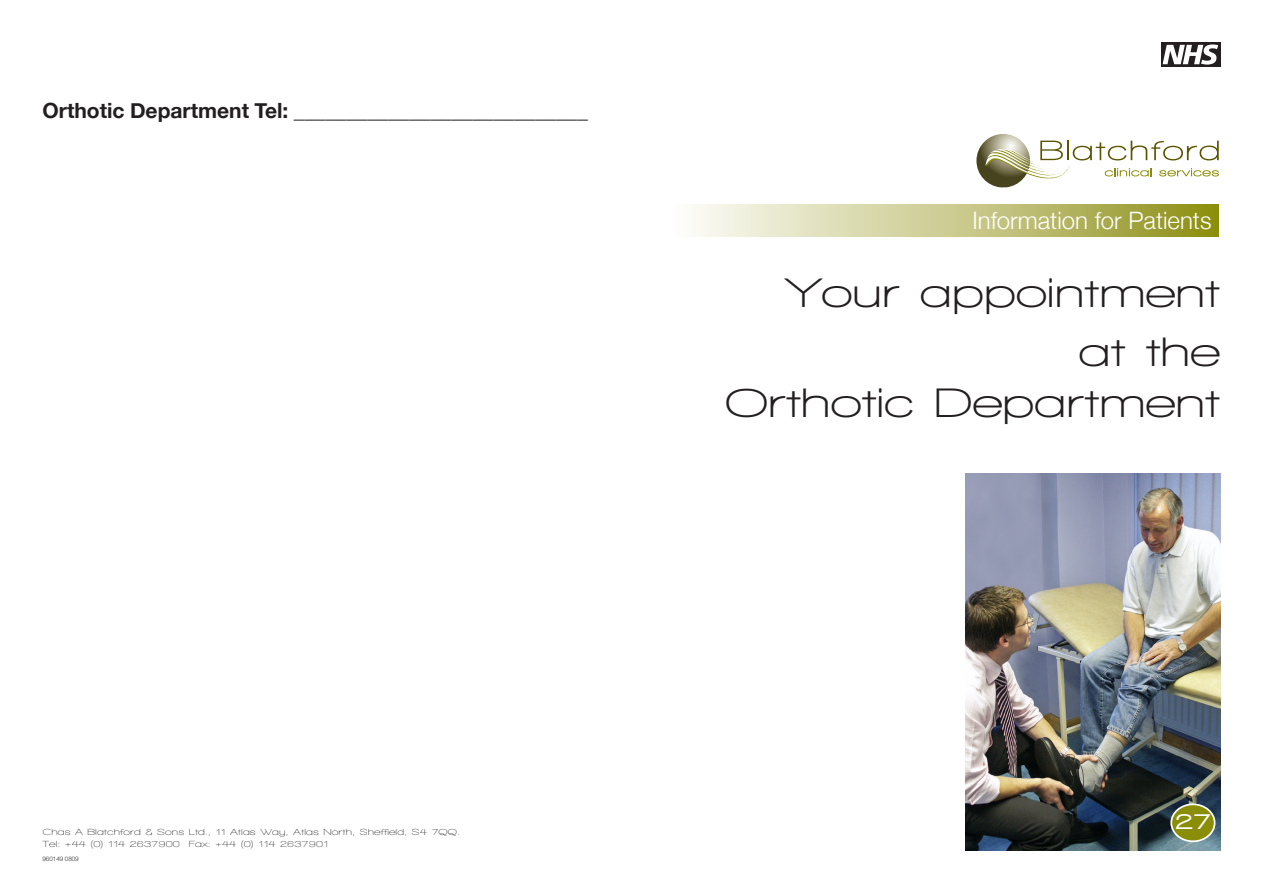
<style>
.page{position:relative;width:1263px;height:893px;background:#fff}
.page>*{position:absolute;margin:0;border:0;box-sizing:border-box;transform-origin:0 0}
.t1{font:700 42px/50.4px "Walkway Expand";color:#231f20;text-align:right}
.t2{font:300 24px "Helvetica Neue";color:#fff}
.t3{font:900 22.8px "Walkway Expand";color:#fff}
.t4{font:700 21px "Helvetica Neue";color:#231f20}
.t5{font:600 9px/12px "Walkway Expand";letter-spacing:.01em;color:#231f20}
.t6{font:300 6.15px "Helvetica Neue";color:#231f20}
</style>
<div class="page">
<img style="left:965px;top:474px;width:255px;height:376px">
<svg style="left:976px;top:134px;width:243px;height:53px"></svg>
<div style="left:1161px;top:43px;width:59px;height:24px;background:linear-gradient(to right,#231f20,#231f20)"></div>
<svg style="left:1162px;top:45px;width:56px;height:20px"></svg>
<svg style="left:695px;top:205px;width:524px;height:32px;background:#c7c789"></svg>
<div style="left:1171px;top:804px;width:44px;height:37px;background:#8a8d06;border-radius:50%"></div>
<div style="left:1170px;top:803px;width:45px;height:39px;border:2px solid #fff;border-radius:50%"></div>
<p class="t4" style="left:43px;top:97px;width:547px">Orthotic Department Tel: ____________________________</p>
<p class="t2" style="left:972px;top:206px;width:241px">Information for Patients</p>
<p class="t1" style="left:786px;top:268px;width:436px">Your appointment</p>
<p class="t1" style="left:725px;top:327px;width:497px">at the<br>Orthotic Department</p>
<p class="t5" style="left:43px;top:826px;width:419px">Chas A Blatchford &amp; Sons Ltd., 11 Atlas Way, Atlas North, Sheffield, S4 7QQ.<br>Tel: +44 (0) 114 2637900 Fax: +44 (0) 114 2637901</p>
<p class="t6" style="left:43px;top:855px;width:38px">960149 0809</p>
<p class="t3" style="left:1175px;top:809px;width:37px">27</p>
</div>
